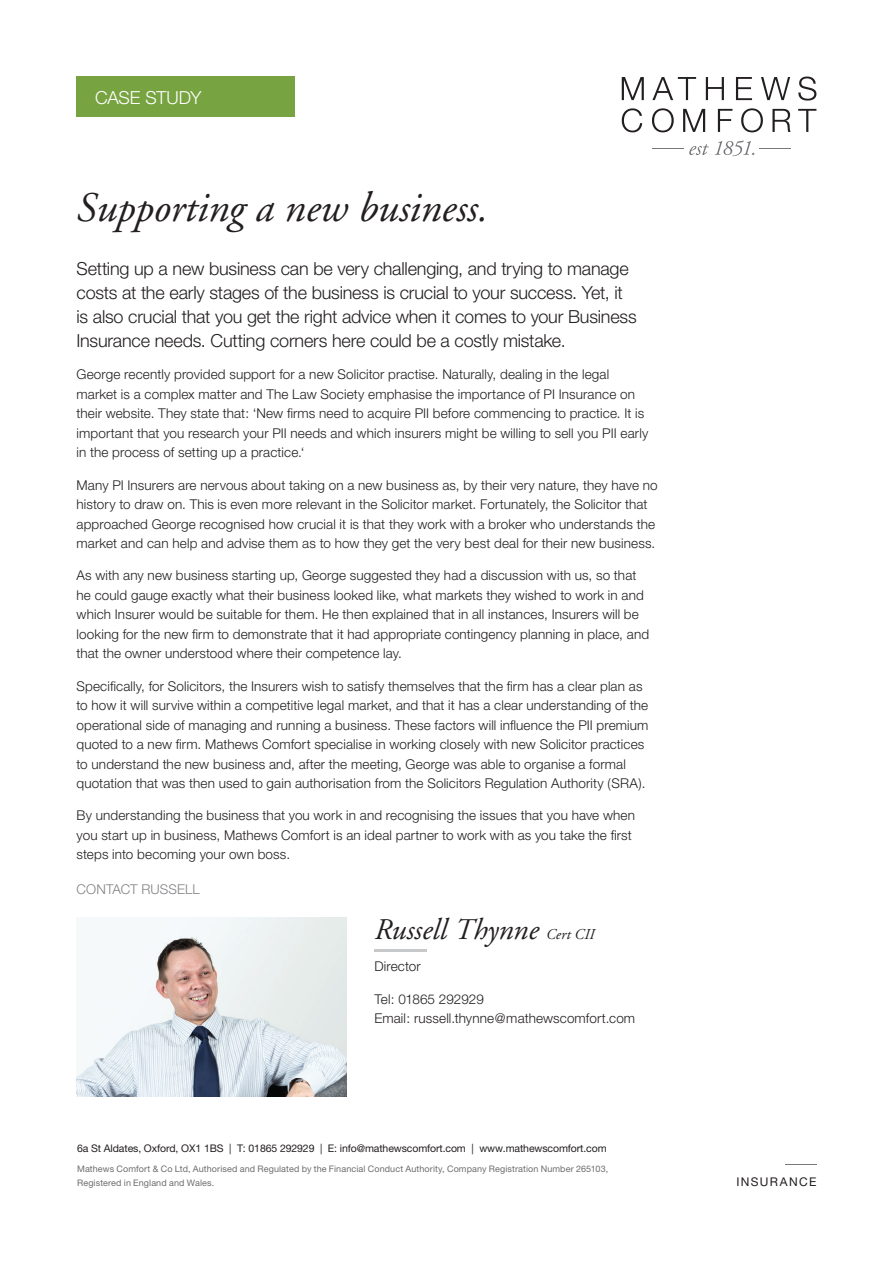
<style>
.page{position:relative;width:893px;height:1263px;background:#fff}
.page>*{position:absolute;margin:0;border:0;box-sizing:border-box;transform-origin:0 0}
.t1{font:italic 42px "Adobe Garamond";letter-spacing:-.005em;color:#231f20}
.t2{font:italic 30px "Adobe Garamond";letter-spacing:-.005em;color:#231f20}
.t3{font:300 18px/24px "Helvetica Neue";letter-spacing:-.01em;color:#231f20}
.t4{font:300 18px "Helvetica Neue";letter-spacing:-.01em;color:#fff}
.t5{font:italic 15px "Adobe Garamond";letter-spacing:.01em;color:#231f20}
.t6{font:300 13.5px/19.5px "Helvetica Neue";letter-spacing:.01em;color:#231f20}
.t7{font:300 13.5px "Helvetica Neue";letter-spacing:.01em;color:#808285}
.t8{font:12px "Helvetica Neue";letter-spacing:.115em;color:#231f20}
.t9{font:10.5px "Helvetica Neue";letter-spacing:-.01em;color:#231f20}
.t10{font:9px/13.5px "Helvetica Neue";letter-spacing:.01em;color:#6c6d70}
</style>
<div class="page">
<div style="left:77px;top:77px;width:218px;height:40px;background:#78a341"></div>
<hr style="left:785px;top:1164px;width:31px;height:1px;background:#76787b">
<svg style="left:689px;top:144px;width:20px;height:11px"></svg>
<svg style="left:715px;top:141px;width:39px;height:15px"></svg>
<svg style="left:622px;top:77px;width:22px;height:23px"></svg>
<svg style="left:652px;top:77px;width:44px;height:23px"></svg>
<svg style="left:706px;top:77px;width:18px;height:23px"></svg>
<svg style="left:736px;top:77px;width:16px;height:23px"></svg>
<svg style="left:761px;top:77px;width:29px;height:23px"></svg>
<svg style="left:798px;top:77px;width:18px;height:24px"></svg>
<svg style="left:622px;top:108px;width:20px;height:24px"></svg>
<svg style="left:652px;top:108px;width:22px;height:24px"></svg>
<svg style="left:683px;top:109px;width:22px;height:23px"></svg>
<svg style="left:718px;top:109px;width:14px;height:23px"></svg>
<svg style="left:741px;top:108px;width:22px;height:24px"></svg>
<svg style="left:772px;top:109px;width:19px;height:23px"></svg>
<svg style="left:798px;top:109px;width:18px;height:23px"></svg>
<hr style="left:759px;top:148px;width:32px;height:1px;background:#76787b">
<hr style="left:652px;top:148px;width:32px;height:1px;background:#76787b">
<hr style="left:374px;top:950px;width:53px;height:2px;background:#c7c8ca">
<img style="left:77px;top:918px;width:269px;height:179px">
<h3 class="t4" style="left:95px;top:86px;width:108px">CASE STUDY</h3>
<h1 class="t1" style="left:77px;top:186px;width:413px">Supporting a new business.</h1>
<p class="t3" style="left:77px;top:256px;width:562px">Setting up a new business can be very challenging, and trying to manage costs at the early stages of the business is crucial to your success. Yet, it is also crucial that you get the right advice when it comes to your Business Insurance needs. Cutting corners here could be a costly mistake.</p>
<p class="t6" style="left:77px;top:364px;width:573px">George recently provided support for a new Solicitor practise. Naturally, dealing in the legal market is a complex matter and The Law Society emphasise the importance of PI Insurance on their website. They state that: ‘New firms need to acquire PII before commencing to practice. It is important that you research your PII needs and which insurers might be willing to sell you PII early in the process of setting up a practice.‘</p>
<p class="t6" style="left:77px;top:475px;width:583px">Many PI Insurers are nervous about taking on a new business as, by their very nature, they have no history to draw on. This is even more relevant in the Solicitor market. Fortunately, the Solicitor that approached George recognised how crucial it is that they work with a broker who understands the market and can help and advise them as to how they get the very best deal for their new business.</p>
<p class="t6" style="left:77px;top:565px;width:574px">As with any new business starting up, George suggested they had a discussion with us, so that he could gauge exactly what their business looked like, what markets they wished to work in and which Insurer would be suitable for them. He then explained that in all instances, Insurers will be looking for the new firm to demonstrate that it had appropriate contingency planning in place, and that the owner understood where their competence lay.</p>
<p class="t6" style="left:77px;top:676px;width:573px">Specifically, for Solicitors, the Insurers wish to satisfy themselves that the firm has a clear plan as to how it will survive within a competitive legal market, and that it has a clear understanding of the operational side of managing and running a business. These factors will influence the PII premium quoted to a new firm. Mathews Comfort specialise in working closely with new Solicitor practices to understand the new business and, after the meeting, George was able to organise a formal quotation that was then used to gain authorisation from the Solicitors Regulation Authority (SRA).</p>
<p class="t6" style="left:77px;top:805px;width:560px">By understanding the business that you work in and recognising the issues that you have when you start up in business, Mathews Comfort is an ideal partner to work with as you take the first steps into becoming your own boss.</p>
<p class="t7" style="left:77px;top:881px;width:125px">CONTACT RUSSELL</p>
<h2 class="t2" style="left:374px;top:914px;width:166px">Russell Thynne</h2>
<p class="t5" style="left:546px;top:926px;width:50px">Cert CII</p>
<p class="t6" style="left:374px;top:957px;width:48px">Director</p>
<p class="t6" style="left:374px;top:989px;width:262px">Tel: 01865 292929<br>Email: russell.thynne@mathewscomfort.com</p>
<p class="t9" style="left:77px;top:1141px;width:531px">6a St Aldates, Oxford, OX1 1BS | T: 01865 292929 | E: info@mathewscomfort.com | www.mathewscomfort.com</p>
<p class="t10" style="left:77px;top:1162px;width:533px">Mathews Comfort &amp; Co Ltd, Authorised and Regulated by the Financial Conduct Authority, Company Registration Number 265103,<br>Registered in England and Wales.</p>
<p class="t8" style="left:736px;top:1175px;width:82px">INSURANCE</p>
</div>
